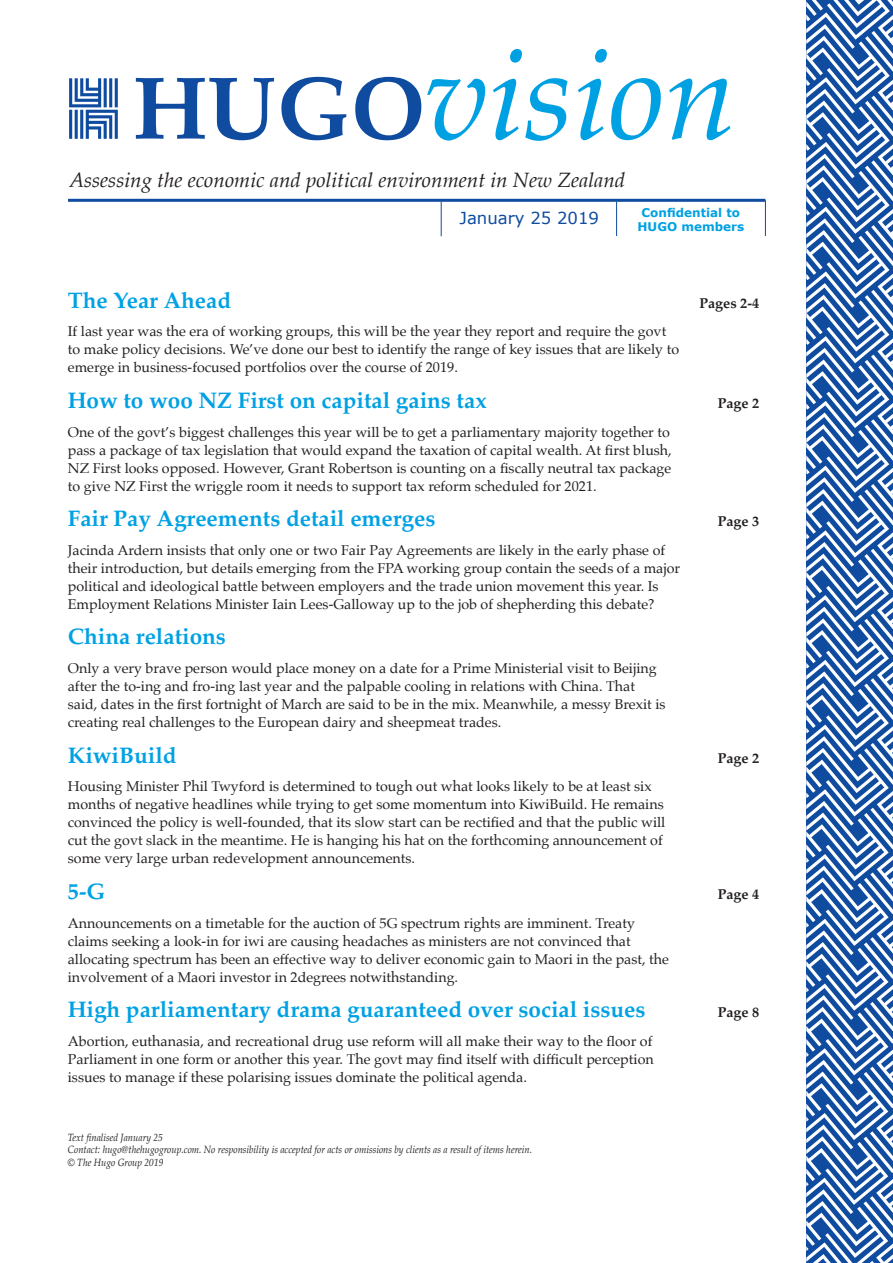
<style>
.page{position:relative;width:893px;height:1263px;background:#fff}
.page>*{position:absolute;margin:0;border:0;box-sizing:border-box;transform-origin:0 0}
.t1{font:italic 127.35px "Palatino";color:#00a1e3}
.t2{font:700 22.5px "Palatino";color:#00a1e3}
.t3{font:italic 20.7px "Palatino";color:#231f20}
.t4{font:16.5px "Verdana";color:#0f4ca0}
.t5{font:14.25px/18px "Palatino";color:#231f20}
.t6{font:700 14.25px "Palatino";color:#231f20}
.t7{font:700 12px/14.4px "Verdana";color:#00a1e3;text-align:center}
.t8{font:italic 10.5px/12.6px "Palatino";color:#231f20;scale:.9 1}
.s1{font-weight:700;font-style:normal;font-size:89.1px;color:#0f4ca0}
</style>
<div class="page">
<svg style="left:69px;top:78px;width:49px;height:61px"></svg>
<hr style="left:68px;top:199px;width:697px;height:3px;background:#0f4ca0">
<hr style="left:765px;top:200px;width:1px;height:36px;background:#0f4ca0">
<hr style="left:616px;top:202px;width:1px;height:34px;background:#0f4ca0">
<hr style="left:441px;top:202px;width:1px;height:34px;background:#0f4ca0">
<svg style="left:806px;top:0;width:87px;height:1263px;fill:#124ea1"></svg>
<h1 class="t1" style="left:133px;top:-12px;width:605px"><span class="s1">HUGO</span>vision</h1>
<h3 class="t3" style="left:69px;top:163px;width:558px">Assessing the economic and political environment in New Zealand</h3>
<p class="t4" style="left:459px;top:207px;width:141px">January 25 2019</p>
<p class="t7" style="left:638px;top:205px;width:108px">Confidential to<br>HUGO members</p>
<h2 class="t2" style="left:68px;top:281px;width:165px">The Year Ahead</h2>
<p class="t6" style="left:699px;top:291px;width:61px">Pages 2-4</p>
<p class="t5" style="left:68px;top:322px;width:613px">If last year was the era of working groups, this will be the year they report and require the govt to make policy decisions. We’ve done our best to identify the range of key issues that are likely to emerge in business-focused portfolios over the course of 2019.</p>
<h2 class="t2" style="left:68px;top:381px;width:420px">How to woo NZ First on capital gains tax</h2>
<p class="t6" style="left:718px;top:391px;width:43px">Page 2</p>
<p class="t5" style="left:68px;top:423px;width:605px">One of the govt’s biggest challenges this year will be to get a parliamentary majority together to pass a package of tax legislation that would expand the taxation of capital wealth. At first blush, NZ First looks opposed. However, Grant Robertson is counting on a fiscally neutral tax package to give NZ First the wriggle room it needs to support tax reform scheduled for 2021.</p>
<h2 class="t2" style="left:68px;top:499px;width:369px">Fair Pay Agreements detail emerges</h2>
<p class="t6" style="left:718px;top:509px;width:43px">Page 3</p>
<p class="t5" style="left:68px;top:541px;width:614px">Jacinda Ardern insists that only one or two Fair Pay Agreements are likely in the early phase of their introduction, but details emerging from the FPA working group contain the seeds of a major political and ideological battle between employers and the trade union movement this year. Is Employment Relations Minister Iain Lees-Galloway up to the job of shepherding this debate?</p>
<h2 class="t2" style="left:68px;top:618px;width:160px">China relations</h2>
<p class="t5" style="left:68px;top:659px;width:599px">Only a very brave person would place money on a date for a Prime Ministerial visit to Beijing after the to-ing and fro-ing last year and the palpable cooling in relations with China. That said, dates in the first fortnight of March are said to be in the mix. Meanwhile, a messy Brexit is creating real challenges to the European dairy and sheepmeat trades.</p>
<h2 class="t2" style="left:68px;top:736px;width:110px">KiwiBuild</h2>
<p class="t6" style="left:718px;top:746px;width:43px">Page 2</p>
<p class="t5" style="left:68px;top:777px;width:599px">Housing Minister Phil Twyford is determined to tough out what looks likely to be at least six months of negative headlines while trying to get some momentum into KiwiBuild. He remains convinced the policy is well-founded, that its slow start can be rectified and that the public will cut the govt slack in the meantime. He is hanging his hat on the forthcoming announcement of some very large urban redevelopment announcements.</p>
<h2 class="t2" style="left:68px;top:872px;width:39px">5-G</h2>
<p class="t6" style="left:718px;top:882px;width:43px">Page 4</p>
<p class="t5" style="left:68px;top:914px;width:603px">Announcements on a timetable for the auction of 5G spectrum rights are imminent. Treaty claims seeking a look-in for iwi are causing headaches as ministers are not convinced that allocating spectrum has been an effective way to deliver economic gain to Maori in the past, the involvement of a Maori investor in 2degrees notwithstanding.</p>
<h2 class="t2" style="left:68px;top:990px;width:579px">High parliamentary drama guaranteed over social issues</h2>
<p class="t6" style="left:718px;top:1000px;width:43px">Page 8</p>
<p class="t5" style="left:68px;top:1032px;width:587px;text-align:justify">Abortion, euthanasia, and recreational drug use reform will all make their way to the floor of Parliament in one form or another this year. The govt may find itself with difficult perception issues to manage if these polarising issues dominate the political agenda.</p>
<p class="t8" style="left:68px;top:1130px;width:517px">Text finalised January 25<br>Contact: hugo@thehugogroup.com. No responsibility is accepted for acts or omissions by clients as a result of items herein. © The Hugo Group 2019</p>
</div>
